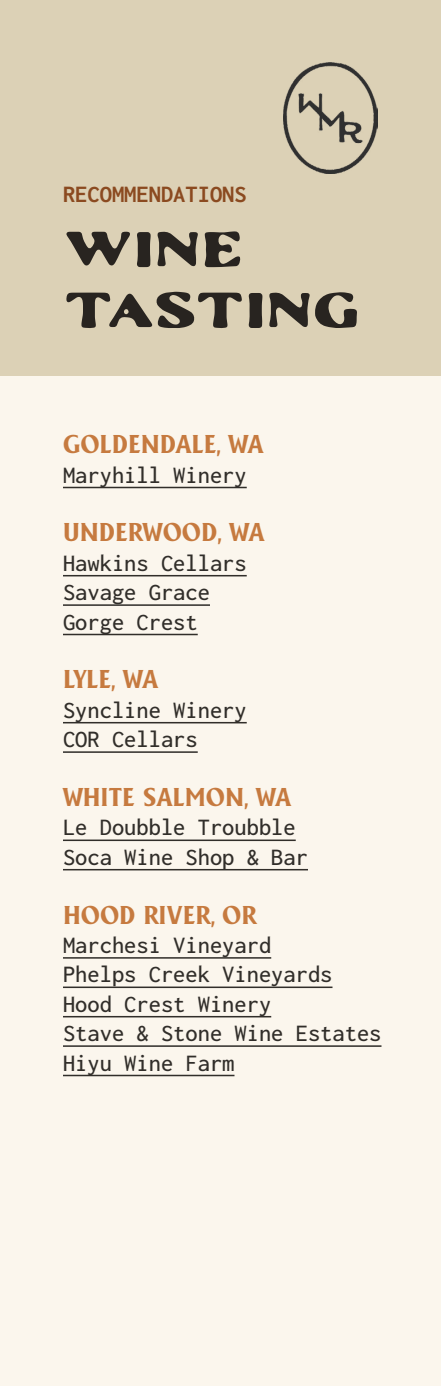
<style>
.page{position:relative;width:441px;height:1386px;background:#fff}
.page>*{position:absolute;margin:0;border:0;box-sizing:border-box;transform-origin:0 0}
.t1{font:50.75px/60.9px "Yucca";color:#282420}
.t2{font:24.5px/29.4px "Inconsolata";color:#312e2a}
.t3{font:24.5px "Gilland";color:#c67a3f}
.t4{font:24.5px "Inconsolata";color:#8b4a20}
</style>
<div class="page">
<div style="left:0;top:315px;width:441px;height:1071px;background:#fbf6ed"></div>
<hr style="left:63px;top:487px;width:184px;height:1px;background:#312e2a">
<hr style="left:63px;top:575px;width:184px;height:1px;background:#312e2a">
<hr style="left:63px;top:604px;width:147px;height:2px;background:#312e2a">
<hr style="left:63px;top:634px;width:135px;height:1px;background:#312e2a">
<hr style="left:63px;top:722px;width:184px;height:1px;background:#312e2a">
<hr style="left:63px;top:751px;width:135px;height:2px;background:#312e2a">
<hr style="left:63px;top:840px;width:233px;height:1px;background:#312e2a">
<hr style="left:63px;top:869px;width:245px;height:1px;background:#312e2a">
<hr style="left:63px;top:957px;width:208px;height:2px;background:#312e2a">
<hr style="left:63px;top:987px;width:269px;height:1px;background:#312e2a">
<hr style="left:63px;top:1016px;width:208px;height:1px;background:#312e2a">
<hr style="left:63px;top:1045px;width:319px;height:2px;background:#312e2a">
<hr style="left:63px;top:1075px;width:171px;height:1px;background:#312e2a">
<div style="left:0;top:0;width:441px;height:375px;background:#dcd1b6"></div>
<img style="left:284px;top:63px;width:94px;height:110px">
<p class="t4" style="left:63px;top:178px;width:185px">RECOMMENDATIONS</p>
<h1 class="t1" style="left:63px;top:223px;width:299px">WINE<br>TASTING</h1>
<p class="t3" style="left:63px;top:429px;width:202px">GOLDENDALE, WA</p>
<p class="t2" style="left:63px;top:461px;width:185px">Maryhill Winery</p>
<p class="t3" style="left:63px;top:517px;width:203px">UNDERWOOD, WA</p>
<p class="t2" style="left:63px;top:549px;width:185px">Hawkins Cellars<br>Savage Grace<br>Gorge Crest</p>
<p class="t3" style="left:63px;top:664px;width:97px">LYLE, WA</p>
<p class="t2" style="left:63px;top:696px;width:185px">Syncline Winery<br>COR Cellars</p>
<p class="t3" style="left:63px;top:782px;width:230px">WHITE SALMON, WA</p>
<p class="t2" style="left:63px;top:813px;width:246px">Le Doubble Troubble<br>Soca Wine Shop &amp; Bar</p>
<p class="t3" style="left:63px;top:899px;width:195px">HOOD RIVER, OR</p>
<p class="t2" style="left:63px;top:931px;width:320px">Marchesi Vineyard<br>Phelps Creek Vineyards<br>Hood Crest Winery<br>Stave &amp; Stone Wine Estates<br>Hiyu Wine Farm</p>
</div>
